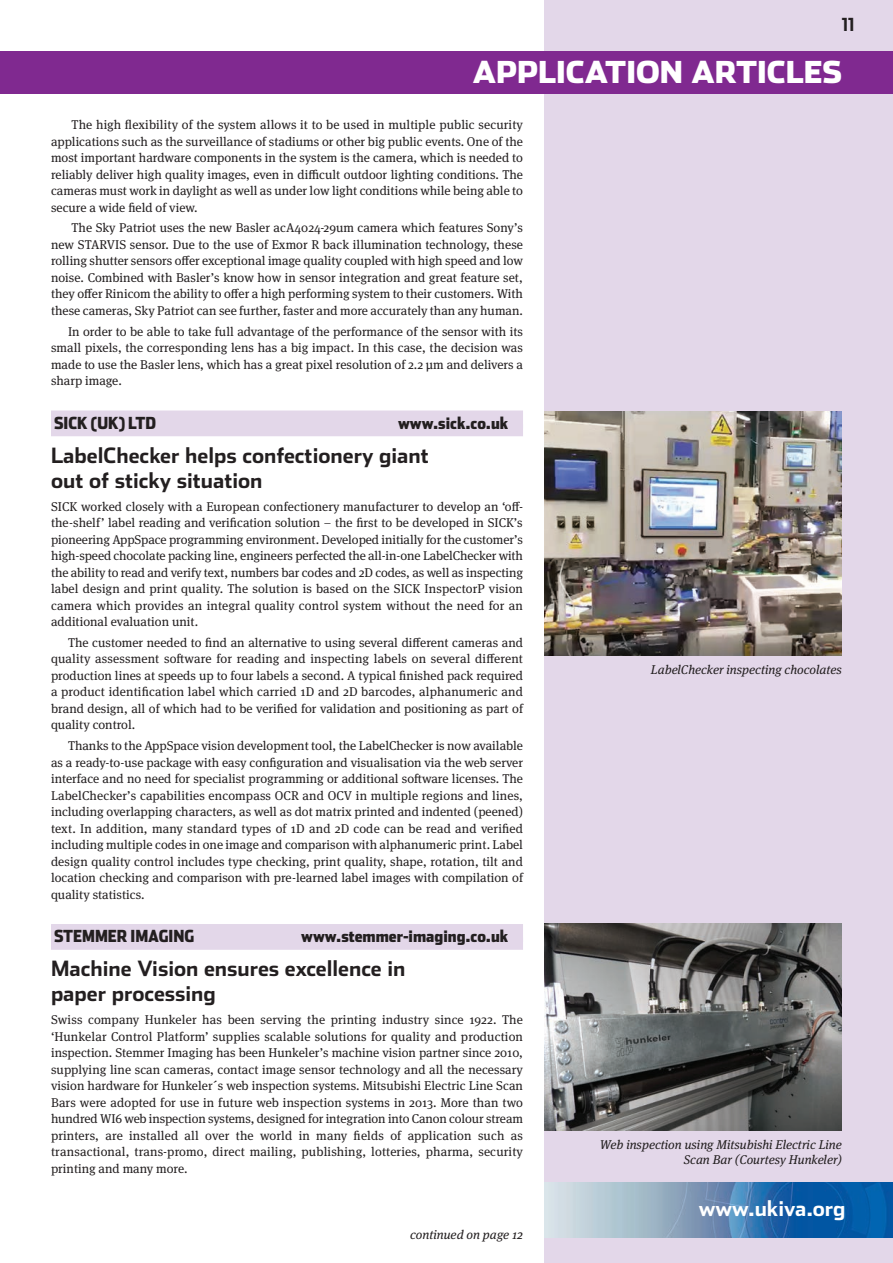
<style>
.page{position:relative;width:893px;height:1263px;background:#fff}
.page>*{position:absolute;margin:0;border:0;box-sizing:border-box;transform-origin:0 0}
.t1{font:900 30px "Stainless";color:#fff}
.t2{font:700 21px/25.2px "Stainless";color:#231f20}
.t3{font:700 21px "Stainless";color:#fff}
.t4{font:700 18px "Stainless";color:#231f20}
.t5{font:900 16.5px "Stainless Cond";color:#231f20}
.t6{font:12.75px/16.5px "Meta Serif OT";color:#231f20;text-align:justify}
.t7{font:italic 12.75px/15.3px "Meta Serif OT";color:#231f20;text-align:right}
</style>
<div class="page">
<div style="left:544px;top:0;width:349px;height:1263px;background:#e3d7e9"></div>
<div style="left:0;top:51px;width:893px;height:43px;background:#802990"></div>
<div style="left:51px;top:410px;width:472px;height:18px;background:#e3d7e9"></div>
<div style="left:51px;top:424px;width:472px;height:12px;background:#e3d7e9"></div>
<div style="left:51px;top:924px;width:472px;height:18px;background:#e3d7e9"></div>
<div style="left:51px;top:938px;width:472px;height:12px;background:#e3d7e9"></div>
<img style="left:545px;top:1182px;width:348px;height:55px">
<img style="left:544px;top:412px;width:298px;height:243px">
<img style="left:544px;top:924px;width:298px;height:206px">
<h3 class="t4" style="left:842px;top:15px;width:14px">11</h3>
<h1 class="t1" style="left:473px;top:55px;width:371px">APPLICATION ARTICLES</h1>
<p class="t6" style="left:51px;top:117px;width:473px;text-indent:21px">The high flexibility of the system allows it to be used in multiple public security applications such as the surveillance of stadiums or other big public events. One of the most important hardware components in the system is the camera, which is needed to reliably deliver high quality images, even in difficult outdoor lighting conditions. The cameras must work in daylight as well as under low light conditions while being able to secure a wide field of view.</p>
<p class="t6" style="left:51px;top:221px;width:473px;text-indent:21px">The Sky Patriot uses the new Basler acA4024-29um camera which features Sony’s new STARVIS sensor. Due to the use of Exmor R back illumination technology, these rolling shutter sensors offer exceptional image quality coupled with high speed and low noise. Combined with Basler’s know how in sensor integration and great feature set, they offer Rinicom the ability to offer a high performing system to their customers. With these cameras, Sky Patriot can see further, faster and more accurately than any human.</p>
<p class="t6" style="left:51px;top:324px;width:473px;text-indent:17px">In order to be able to take full advantage of the performance of the sensor with its small pixels, the corresponding lens has a big impact. In this case, the decision was made to use the Basler lens, which has a great pixel resolution of 2.2 µm and delivers a sharp image.</p>
<p class="t5" style="left:54px;top:413px;width:103px">SICK (UK) LTD</p>
<p class="t5" style="left:398px;top:413px;width:112px">www.sick.co.uk</p>
<h2 class="t2" style="left:51px;top:443px;width:379px">LabelChecker helps confectionery giant out of sticky situation</h2>
<p class="t6" style="left:51px;top:499px;width:473px">SICK worked closely with a European confectionery manufacturer to develop an ‘off&shy;the-shelf’ label reading and verification solution – the first to be developed in SICK’s pioneering AppSpace programming environment. Developed initially for the customer’s high-speed chocolate packing line, engineers perfected the all-in-one LabelChecker with the ability to read and verify text, numbers bar codes and 2D codes, as well as inspecting label design and print quality. The solution is based on the SICK InspectorP vision camera which provides an integral quality control system without the need for an additional evaluation unit.</p>
<p class="t6" style="left:51px;top:635px;width:473px;text-indent:17px">The customer needed to find an alternative to using several different cameras and quality assessment software for reading and inspecting labels on several different production lines at speeds up to four labels a second. A typical finished pack required a product identification label which carried 1D and 2D barcodes, alphanumeric and brand design, all of which had to be verified for validation and positioning as part of quality control.</p>
<p class="t6" style="left:51px;top:738px;width:473px;text-indent:17px">Thanks to the AppSpace vision development tool, the LabelChecker is now available as a ready-to-use package with easy configuration and visualisation via the web server interface and no need for specialist programming or additional software licenses. The LabelChecker’s capabilities encompass OCR and OCV in multiple regions and lines, including overlapping characters, as well as dot matrix printed and indented (peened) text. In addition, many standard types of 1D and 2D code can be read and verified including multiple codes in one image and comparison with alphanumeric print. Label design quality control includes type checking, print quality, shape, rotation, tilt and location checking and comparison with pre-learned label images with compilation of quality statistics.</p>
<p class="t5" style="left:54px;top:927px;width:142px">STEMMER IMAGING</p>
<p class="t5" style="left:301px;top:927px;width:209px">www.stemmer-imaging.co.uk</p>
<h2 class="t2" style="left:51px;top:956px;width:356px">Machine Vision ensures excellence in paper processing</h2>
<p class="t6" style="left:51px;top:1012px;width:474px">Swiss company Hunkeler has been serving the printing industry since 1922. The ‘Hunkelar Control Platform’ supplies scalable solutions for quality and production inspection. Stemmer Imaging has been Hunkeler’s machine vision partner since 2010, supplying line scan cameras, contact image sensor technology and all the necessary vision hardware for Hunkeler´s web inspection systems. Mitsubishi Electric Line Scan Bars were adopted for use in future web inspection systems in 2013. More than two hundred WI6 web inspection systems, designed for integration into Canon colour stream printers, are installed all over the world in many fields of application such as transactional, trans-promo, direct mailing, publishing, lotteries, pharma, security printing and many more.</p>
<h2 class="t3" style="left:699px;top:1197px;width:148px">www.ukiva.org</h2>
<p class="t7" style="left:651px;top:663px;width:193px">LabelChecker inspecting chocolates</p>
<p class="t7" style="left:600px;top:1137px;width:244px">Web inspection using Mitsubishi Electric Line<br>Scan Bar (Courtesy Hunkeler)</p>
<p class="t7" style="left:410px;top:1227px;width:115px">continued on page 12</p>
</div>
